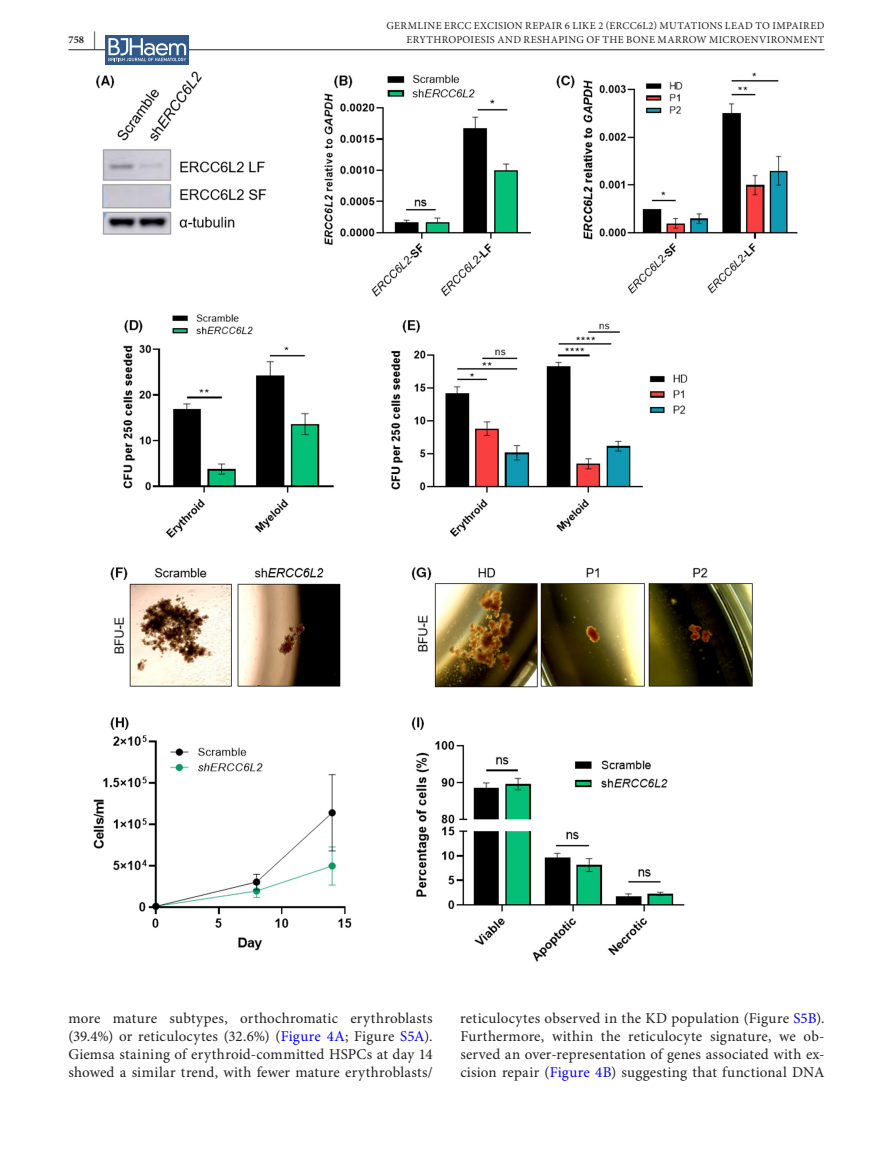
<style>
.page{position:relative;width:893px;height:1174px;background:#fff}
.page>*{position:absolute;margin:0;border:0;box-sizing:border-box;transform-origin:0 0}
.t1{font:15px/18px "Minion Pro";letter-spacing:.015em;color:#231f20;text-align:justify}
.t2{font:10.5px/13.5px "Minion Pro";letter-spacing:.035em;color:#231f20;text-align:right}
.t3{font:700 10.5px "Minion Pro";color:#231f20}
.s1{font-size:18px}
.s2{color:#00f}
</style>
<div class="page">
<hr style="left:68px;top:49px;width:756px;height:1px;background:#231f20">
<div style="left:106px;top:35px;width:83px;height:30px;background:#30598a"></div>
<svg style="left:108px;top:38px;width:78px;height:23px"></svg>
<img style="left:93px;top:71px;width:705px;height:891px">
<p class="t3" style="left:68px;top:33px;width:29px">758 <span class="s1">|</span></p>
<p class="t2" style="left:386px;top:19px;width:439px">GERMLINE ERCC EXCISION REPAIR 6 LIKE 2 (ERCC6L2) MUTATIONS LEAD TO IMPAIRED<br>ERYTHROPOIESIS AND RESHAPING OF THE BONE MARROW MICROENVIRONMENT</p>
<p class="t1" style="left:68px;top:1010px;width:366px">more mature subtypes, orthochromatic erythroblasts (39.4%) or reticulocytes (32.6%) (<span class="s2">Figure 4A</span>; Figure <span class="s2">S5A</span>).<br>Giemsa staining of erythroid-committed HSPCs at day 14 showed a similar trend, with fewer mature erythroblasts/</p>
<p class="t1" style="left:460px;top:1010px;width:366px">reticulocytes observed in the KD population (Figure <span class="s2">S5B</span>).<br>Furthermore, within the reticulocyte signature, we ob&shy;served an over-representation of genes associated with ex&shy;cision repair (<span class="s2">Figure 4B</span>) suggesting that functional DNA</p>
</div>
